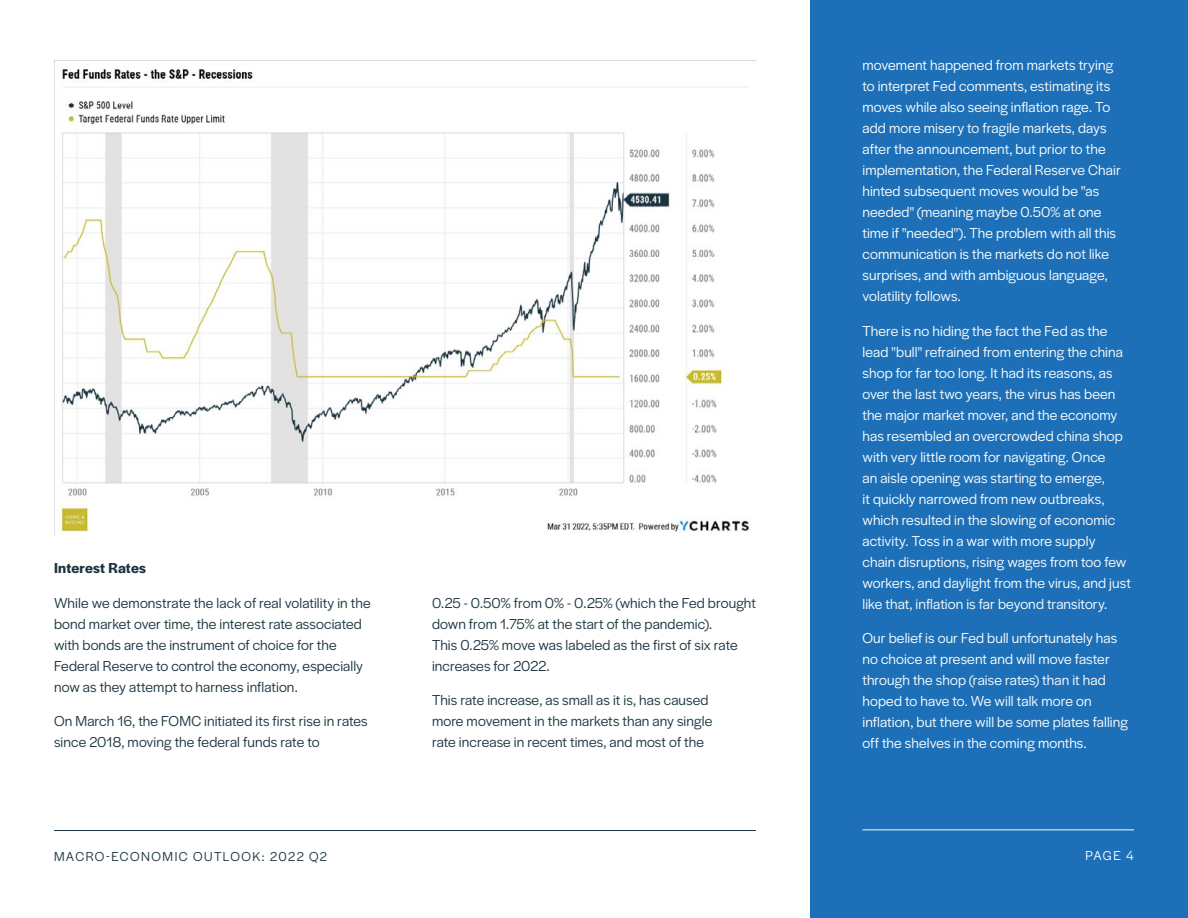
<style>
.page{position:relative;width:1188px;height:918px;background:#fff}
.page>*{position:absolute;margin:0;border:0;box-sizing:border-box;transform-origin:0 0}
.t1{font:15px/21px "Halyard Display";letter-spacing:.005em;color:#fff}
.t2{font:15px/21px "Halyard Display";letter-spacing:.005em;color:#1a333e}
.t3{font:600 15px "Halyard Display";letter-spacing:.01em;color:#1a333e}
.t4{font:13.5px "Halyard Display";letter-spacing:.11em;color:#1a333e}
.t5{font:13.5px "Halyard Display";color:#fff}
</style>
<div class="page">
<div style="left:810px;top:0;width:378px;height:918px;background:#1d70b7"></div>
<img style="left:54px;top:60px;width:702px;height:475px">
<hr style="left:54px;top:830px;width:702px;height:1px;background:#1a333e">
<hr style="left:862px;top:829px;width:272px;height:1px;background:#fff">
<p class="t3" style="left:54px;top:557px;width:94px">Interest Rates</p>
<p class="t2" style="left:54px;top:591px;width:318px">While we demonstrate the lack of real volatility in the bond market over time, the interest rate associated with bonds are the instrument of choice for the Federal Reserve to control the economy, especially now as they attempt to harness inflation.</p>
<p class="t2" style="left:54px;top:710px;width:315px">On March 16, the FOMC initiated its first rise in rates since 2018, moving the federal funds rate to</p>
<p class="t2" style="left:432px;top:591px;width:326px">0.25 - 0.50% from 0% - 0.25% (which the Fed brought down from 1.75% at the start of the pandemic).<br>This 0.25% move was labeled as the first of six rate increases for 2022.</p>
<p class="t2" style="left:432px;top:689px;width:282px">This rate increase, as small as it is, has caused more movement in the markets than any single rate increase in recent times, and most of the</p>
<p class="t1" style="left:862px;top:54px;width:260px">movement happened from markets trying to interpret Fed comments, estimating its moves while also seeing inflation rage. To add more misery to fragile markets, days after the announcement, but prior to the implementation, the Federal Reserve Chair hinted subsequent moves would be "as needed" (meaning maybe 0.50% at one time if "needed"). The problem with all this communication is the markets do not like surprises, and with ambiguous language, volatility follows.</p>
<p class="t1" style="left:862px;top:319px;width:270px">There is no hiding the fact the Fed as the lead "bull" refrained from entering the china shop for far too long. It had its reasons, as over the last two years, the virus has been the major market mover, and the economy has resembled an overcrowded china shop with very little room for navigating. Once<br>an aisle opening was starting to emerge,<br>it quickly narrowed from new outbreaks, which resulted in the slowing of economic activity. Toss in a war with more supply chain disruptions, rising wages from too few workers, and daylight from the virus, and just like that, inflation is far beyond transitory.</p>
<p class="t1" style="left:862px;top:627px;width:267px">Our belief is our Fed bull unfortunately has no choice at present and will move faster through the shop (raise rates) than it had hoped to have to. We will talk more on inflation, but there will be some plates falling off the shelves in the coming months.</p>
<p class="t4" style="left:54px;top:847px;width:274px">MACRO-ECONOMIC OUTLOOK: 2022 Q2</p>
<p class="t5" style="left:1085px;top:846px;width:50px">PAGE 4</p>
</div>
